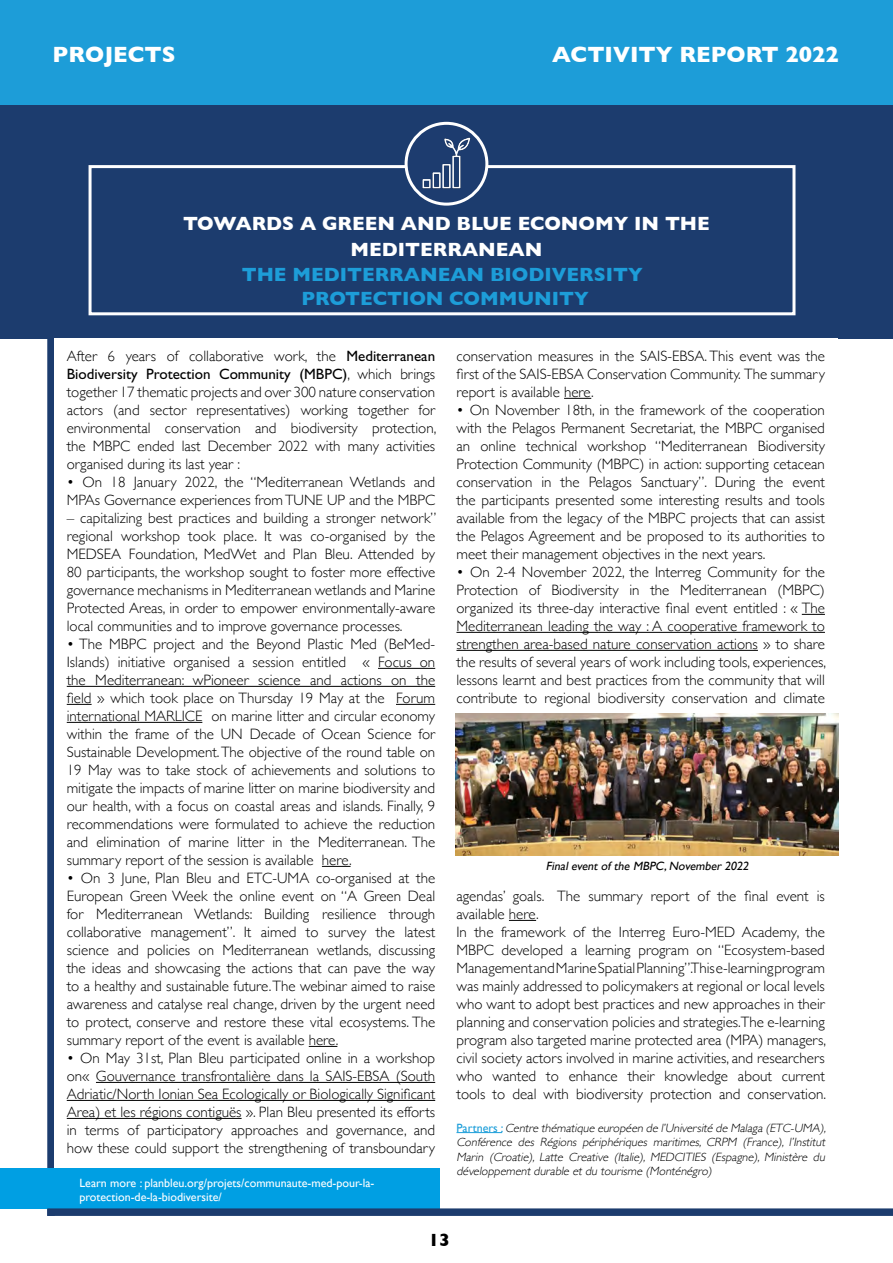
<style>
.page{position:relative;width:893px;height:1263px;background:#fff}
.page>*{position:absolute;margin:0;border:0;box-sizing:border-box;transform-origin:0 0}
.t1{font:700 22.5px "Gill Sans";color:#fff}
.t2{font:700 19.5px/23.4px "Gill Sans";color:#1d9dd8;text-align:center}
.t3{font:700 19.5px/25.5px "Gill Sans";color:#fff;text-align:center}
.t4{font:700 18px "Gill Sans";color:#000}
.t5{font:300 15px/18px "Gill Sans";color:#000;text-align:justify}
.t6{font:300 15px/18px "Gill Sans Std";color:#000}
.t7{font:15px "Gill Sans Std";color:#000}
.t8{font:italic 300 12px/14.4px "Gill Sans";color:#000;text-align:justify}
.t9{font:12px/14.4px "Gill Sans";color:#fff}
.t10{font:italic 12px "Gill Sans";color:#000}
.s1{font-family:"Gill Sans Std";font-weight:400}
.s2{font-family:"Gill Sans";font-weight:300}
.s3{font-family:"Gill Sans"}
.s4{font-family:"Gill Sans Std"}
.s5{font-weight:400;font-style:normal;color:#1a9dd9}
</style>
<div class="page">
<div style="left:47px;top:0;width:8px;height:1216px;background:#1c3c6e"></div>
<div style="left:0;top:0;width:893px;height:338px;background:#1c3c6e"></div>
<div style="left:0;top:0;width:893px;height:105px;background:#1d9dd8"></div>
<div style="left:89px;top:165px;width:706px;height:150px;border:3px solid #fff"></div>
<div style="left:47px;top:1208px;width:846px;height:8px;background:#1c3c6e"></div>
<svg style="left:406px;top:123px;width:81px;height:81px"></svg>
<img style="left:420px;top:136px;width:53px;height:53px">
<div style="left:405px;top:122px;width:83px;height:84px;border:3px solid #fff;border-radius:50%"></div>
<div style="left:54px;top:338px;width:784px;height:848px;background:#fff"></div>
<hr style="left:378px;top:668px;width:57px;height:1px;background:#000">
<hr style="left:67px;top:686px;width:368px;height:1px;background:#000">
<svg style="left:67px;top:704px;width:25px;height:1px"></svg>
<hr style="left:396px;top:704px;width:39px;height:1px;background:#000">
<hr style="left:67px;top:722px;width:135px;height:1px;background:#000">
<svg style="left:322px;top:866px;width:29px;height:1px"></svg>
<svg style="left:309px;top:1046px;width:28px;height:1px"></svg>
<hr style="left:96px;top:1082px;width:339px;height:1px;background:#000">
<hr style="left:67px;top:1100px;width:368px;height:1px;background:#000">
<hr style="left:67px;top:1118px;width:175px;height:1px;background:#000">
<svg style="left:564px;top:398px;width:27px;height:1px"></svg>
<svg style="left:802px;top:614px;width:23px;height:1px"></svg>
<hr style="left:456px;top:632px;width:369px;height:1px;background:#000">
<hr style="left:456px;top:650px;width:302px;height:1px;background:#000">
<svg style="left:509px;top:920px;width:27px;height:1px"></svg>
<hr style="left:456px;top:1132px;width:46px;height:1px;background:#1a9dd9">
<img style="left:455px;top:713px;width:384px;height:143px">
<div style="left:0;top:1168px;width:439px;height:40px;background:#009fe3"></div>
<h1 class="t1" style="left:53px;top:37px;width:124px">PROJECTS</h1>
<h1 class="t1" style="left:552px;top:37px;width:288px">ACTIVITY REPORT 2022</h1>
<h2 class="t3" style="left:183px;top:210px;width:528px">TOWARDS A GREEN AND BLUE ECONOMY IN THE<br>MEDITERRANEAN</h2>
<h2 class="t2" style="left:242px;top:263px;width:402px">THE MEDITERRANEAN BIODIVERSITY<br>PROTECTION COMMUNITY</h2>
<p class="t5" style="left:67px;top:347px;width:370px">After 6 years of collaborative work, the <span class="s1">Mediterranean</span></p>
<p class="t7" style="left:67px;top:365px;width:370px">Biodiversity Protection Community (MBPC)<span class="s2">, which brings</span></p>
<p class="t5" style="left:67px;top:383px;width:371px">together 17 thematic projects and over 300 nature conservation actors (and sector representatives) working together for environmental conservation and biodiversity protection, the MBPC ended last December 2022 with many activities organised during its last year :</p>
<p class="t6" style="left:67px;top:473px;width:370px"><span class="s3">• On 18 January 2022, the “</span>Mediterranean Wetlands and<br>MPAs Governance experiences from TUNE UP and the MBPC</p>
<p class="t6" style="left:67px;top:509px;width:371px">– capitalizing best practices and building a stronger network<span class="s3">”</span></p>
<p class="t5" style="left:67px;top:527px;width:370px">regional workshop took place. It was co-organised by the MEDSEA Foundation, MedWet and Plan Bleu. Attended by 80 participants, the workshop sought to foster more effective governance mechanisms in Mediterranean wetlands and Marine Protected Areas, in order to empower environmentally-aware local communities and to improve governance processes.</p>
<p class="t5" style="left:67px;top:635px;width:370px">• The MBPC project and the Beyond Plastic Med (BeMed-Islands) initiative organised a session entitled « Focus on the Mediterranean: wPioneer science and actions on the field » which took place on Thursday 19 May at the Forum international MARLICE on marine litter and circular economy within the frame of the UN Decade of Ocean Science for Sustainable Development. The objective of the round table on 19 May was to take stock of achievements and solutions to mitigate the impacts of marine litter on marine biodiversity and our health, with a focus on coastal areas and islands. Finally, 9 recommendations were formulated to achieve the reduction and elimination of marine litter in the Mediterranean. The summary report of the session is available here.</p>
<p class="t5" style="left:67px;top:869px;width:370px">• On 3 June, Plan Bleu and ETC-UMA co-organised at the European Green Week the online event on “A Green Deal for Mediterranean Wetlands: Building resilience through collaborative management”. It aimed to survey the latest science and policies on Mediterranean wetlands, discussing the ideas and showcasing the actions that can pave the way to a healthy and sustainable future. The webinar aimed to raise awareness and catalyse real change, driven by the urgent need to protect, conserve and restore these vital ecosystems. The summary report of the event is available here.</p>
<p class="t5" style="left:67px;top:1049px;width:370px">• On May 31st, Plan Bleu participated online in a workshop on« Gouvernance transfrontalière dans la SAIS-EBSA (South Adriatic/North Ionian Sea Ecologically or Biologically Significant Area) et les régions contiguës ». Plan Bleu presented its efforts in terms of participatory approaches and governance, and how these could support the strengthening of transboundary</p>
<p class="t9" style="left:79px;top:1175px;width:297px">Learn more : planbleu.org/projets/communaute-med-pour-la&shy;protection-de-la-biodiversite/</p>
<p class="t5" style="left:456px;top:347px;width:370px">conservation measures in the SAIS-EBSA. This event was the first of the SAIS-EBSA Conservation Community. The summary report is available here.</p>
<p class="t5" style="left:456px;top:401px;width:370px">• On November 18th, in the framework of the cooperation with the Pelagos Permanent Secretariat, the MBPC organised an online technical workshop “Mediterranean Biodiversity Protection Community (MBPC) in action: supporting cetacean conservation in the Pelagos Sanctuary”. During the event the participants presented some interesting results and tools available from the legacy of the MBPC projects that can assist the Pelagos Agreement and be proposed to its authorities to meet their management objectives in the next years.</p>
<p class="t5" style="left:456px;top:563px;width:371px">• On 2-4 November 2022, the Interreg Community for the Protection of Biodiversity in the Mediterranean (MBPC) organized its three-day interactive final event entitled : « The Mediterranean leading the way : A cooperative framework to strengthen area-based nature conservation actions » to share the results of several years of work including tools, experiences, lessons learnt and best practices from the community that will contribute to regional biodiversity conservation and climate</p>
<p class="t10" style="left:546px;top:859px;width:207px">Final event of the MBPC,November 2022</p>
<p class="t5" style="left:456px;top:887px;width:370px;text-align:left">agendas’ goals. The summary report of the final event is available here.<br>In the framework of the <span class="s4">Interreg Euro-MED Academy</span>, the MBPC developed a learning program on “<span class="s4">Ecosystem-based</span></p>
<p class="t6" style="left:456px;top:959px;width:370px">Management and Marine Spatial Planning<span class="s3">”.This e-learning program</span></p>
<p class="t5" style="left:456px;top:977px;width:371px">was mainly addressed to policymakers at regional or local levels who want to adopt best practices and new approaches in their planning and conservation policies and strategies.The e-learning program also targeted marine protected area (MPA) managers, civil society actors involved in marine activities, and researchers who wanted to enhance their knowledge about current tools to deal with biodiversity protection and conservation.</p>
<p class="t8" style="left:456px;top:1120px;width:374px"><span class="s5">P a r t n e r s :</span> Centrethématiqueeuropéen del’UniversitédeMalaga(ETC-UMA), Conférence des Régions périphériques maritimes, CRPM (France), l’Institut Marin (Croatie), Latte Creative (Italie), MEDCITIES (Espagne), Ministère du développementdurableetdu tourisme(Monténégro)</p>
<p class="t4" style="left:428px;top:1225px;width:23px">13</p>
</div>
